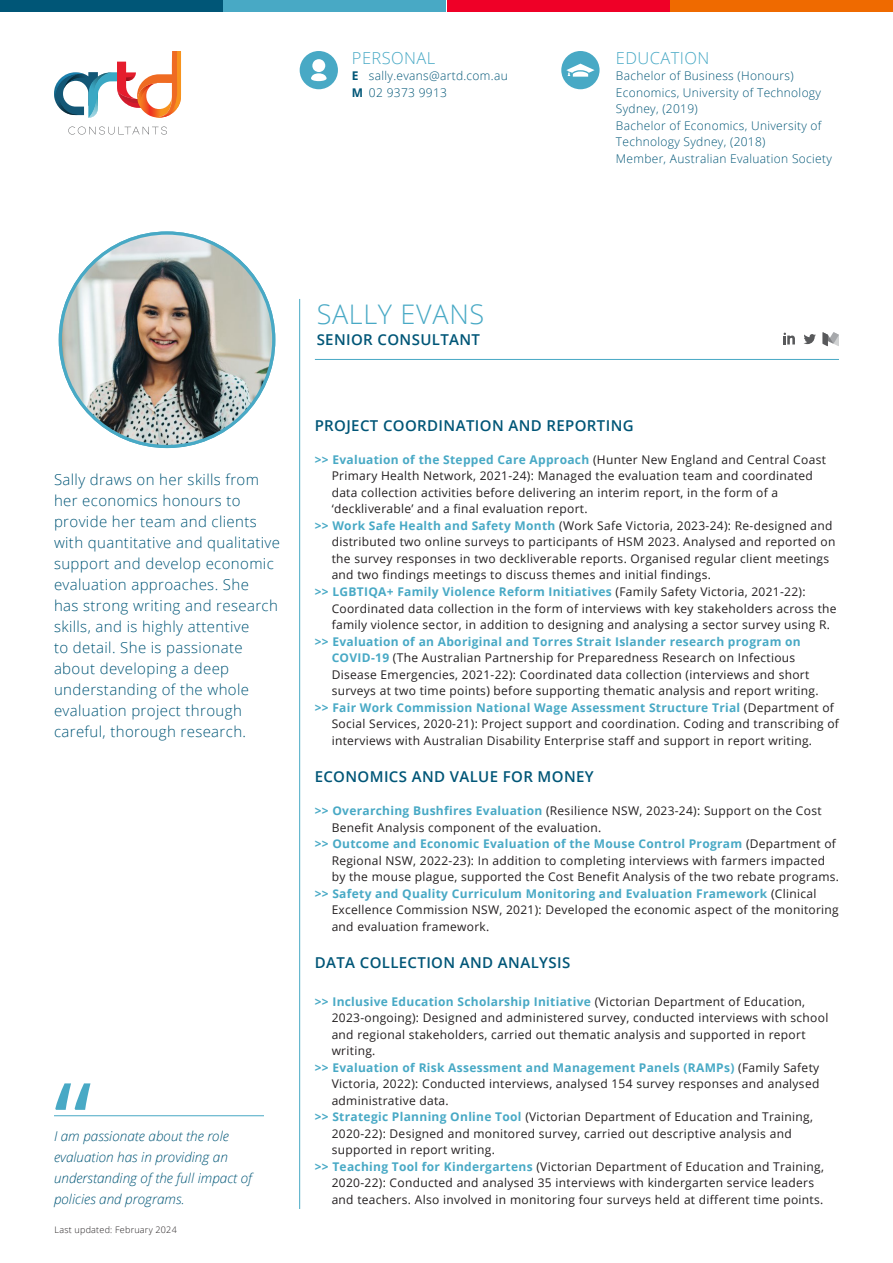
<style>
.page{position:relative;width:893px;height:1263px;background:#fff}
.page>*{position:absolute;margin:0;border:0;box-sizing:border-box;transform-origin:0 0}
.t1{font:108px "Open Sans";color:#48a9c5}
.t2{font:300 27px "Open Sans";letter-spacing:.025em;color:#48a9c5}
.PERSONAL_EDUCATION{font:300 16.5px "Open Sans";letter-spacing:.025em;color:#48a9c5}
.DESCRIPTION{font:300 15px/21px "Open Sans";letter-spacing:.025em;color:#005677}
.t3{font:600 15px "Open Sans";letter-spacing:.025em;color:#005677}
.QUOTE{font:italic 300 13.5px/21px "Open Sans";color:#005677}
._1_COLUMN_ARROW_BODY_TEXT{font:12px/16.5px "Open Sans";letter-spacing:.025em;color:#231f20}
.PERSONAL_EDUCATION-2{font:300 12px/16.5px "Open Sans";letter-spacing:.025em;color:#005677}
.Personal_Education_Text{font:300 9px "Open Sans";letter-spacing:.025em;color:#231f20}
.s1{font-weight:700}
.s2{font-weight:700;color:#48a9c5}
</style>
<div class="page">
<svg style="left:68px;top:127px;width:99px;height:8px"></svg>
<svg style="left:54px;top:51px;width:127px;height:67px"></svg>
<div style="left:300px;top:51px;width:38px;height:38px;background:#48a9c5;border-radius:50%"></div>
<svg style="left:311px;top:59px;width:16px;height:22px"></svg>
<div style="left:561px;top:51px;width:39px;height:38px;background:#48a9c5;border-radius:50%"></div>
<svg style="left:566px;top:64px;width:29px;height:13px"></svg>
<svg style="left:804px;top:334px;width:12px;height:10px"></svg>
<svg style="left:783px;top:333px;width:12px;height:11px"></svg>
<svg style="left:822px;top:332px;width:17px;height:14px"></svg>
<hr style="left:315px;top:359px;width:524px;height:1px;background:#48a9c5">
<hr style="left:299px;top:299px;width:1px;height:910px;background:#48a9c5">
<div style="left:671px;top:0;width:222px;height:12px;background:#ef6a00"></div>
<div style="left:447px;top:0;width:222px;height:12px;background:#ef0027"></div>
<div style="left:0;top:0;width:222px;height:12px;background:#005677"></div>
<div style="left:224px;top:0;width:222px;height:12px;background:#48a9c5"></div>
<hr style="left:54px;top:1115px;width:210px;height:1px;background:#48a9c5">
<img style="left:60px;top:233px;width:214px;height:213px;border-radius:107px">
<p class="PERSONAL_EDUCATION" style="left:352px;top:46px;width:85px">PERSONAL</p>
<p class="PERSONAL_EDUCATION-2" style="left:352px;top:67px;width:157px"><span class="s1">E</span> sally.evans@artd.com.au<br><span class="s1">M</span> 02 9373 9913</p>
<p class="PERSONAL_EDUCATION" style="left:616px;top:46px;width:95px">EDUCATION</p>
<p class="PERSONAL_EDUCATION-2" style="left:616px;top:67px;width:207px">Bachelor of Business (Honours)<br>Economics, University of Technology<br>Sydney, (2019)</p>
<p class="PERSONAL_EDUCATION-2" style="left:616px;top:117px;width:207px">Bachelor of Economics, University of<br>Technology Sydney, (2018)</p>
<p class="PERSONAL_EDUCATION-2" style="left:616px;top:150px;width:218px">Member, Australian Evaluation Society</p>
<p class="DESCRIPTION" style="left:54px;top:469px;width:228px">Sally draws on her skills from her economics honours to provide her team and clients with quantitative and qualitative support and develop economic evaluation approaches. She<br>has strong writing and research skills, and is highly attentive<br>to detail. She is passionate about developing a deep understanding of the whole evaluation project through careful, thorough research.</p>
<p class="t1" style="left:54px;top:1047px;width:39px">“</p>
<p class="QUOTE" style="left:54px;top:1125px;width:200px">I am passionate about the role evaluation has in providing an understanding of the full impact of policies and programs.</p>
<p class="Personal_Education_Text" style="left:55px;top:1224px;width:124px">Last updated: February 2024</p>
<p class="t2" style="left:317px;top:295px;width:169px">SALLY EVANS</p>
<p class="t3" style="left:317px;top:329px;width:165px">SENIOR CONSULTANT</p>
<p class="t3" style="left:315px;top:415px;width:321px">PROJECT COORDINATION AND REPORTING</p>
<p class="_1_COLUMN_ARROW_BODY_TEXT" style="left:332px;top:451px;width:496px;text-indent:-17px"><span class="s2">&gt;&gt; Evaluation of the Stepped Care Approach</span> (Hunter New England and Central Coast Primary Health Network, 2021-24): Managed the evaluation team and coordinated data collection activities before delivering an interim report, in the form of a ‘deckliverable’ and a final evaluation report.</p>
<p class="_1_COLUMN_ARROW_BODY_TEXT" style="left:332px;top:517px;width:505px;text-indent:-17px"><span class="s2">&gt;&gt; Work Safe Health and Safety Month</span> (Work Safe Victoria, 2023-24): Re-designed and distributed two online surveys to participants of HSM 2023. Analysed and reported on the survey responses in two deckliverable reports. Organised regular client meetings and two findings meetings to discuss themes and initial findings.</p>
<p class="_1_COLUMN_ARROW_BODY_TEXT" style="left:332px;top:583px;width:506px;text-indent:-17px"><span class="s2">&gt;&gt; LGBTIQA+ Family Violence Reform Initiatives</span> (Family Safety Victoria, 2021-22):<br>Coordinated data collection in the form of interviews with key stakeholders across the family violence sector, in addition to designing and analysing a sector survey using R.</p>
<p class="_1_COLUMN_ARROW_BODY_TEXT" style="left:332px;top:633px;width:488px;text-indent:-17px"><span class="s2">&gt;&gt; Evaluation of an Aboriginal and Torres Strait Islander research program on COVID-19</span> (The Australian Partnership for Preparedness Research on Infectious Disease Emergencies, 2021-22): Coordinated data collection (interviews and short surveys at two time points) before supporting thematic analysis and report writing.</p>
<p class="_1_COLUMN_ARROW_BODY_TEXT" style="left:332px;top:699px;width:509px;text-indent:-17px"><span class="s2">&gt;&gt; Fair Work Commission National Wage Assessment Structure Trial</span> (Department of<br>Social Services, 2020-21): Project support and coordination. Coding and transcribing of interviews with Australian Disability Enterprise staff and support in report writing.</p>
<p class="t3" style="left:315px;top:766px;width:281px">ECONOMICS AND VALUE FOR MONEY</p>
<p class="_1_COLUMN_ARROW_BODY_TEXT" style="left:332px;top:802px;width:491px;text-indent:-17px"><span class="s2">&gt;&gt; Overarching Bushfires Evaluation</span> (Resilience NSW, 2023-24): Support on the Cost<br>Benefit Analysis component of the evaluation.</p>
<p class="_1_COLUMN_ARROW_BODY_TEXT" style="left:332px;top:835px;width:509px;text-indent:-17px"><span class="s2">&gt;&gt; Outcome and Economic Evaluation of the Mouse Control Program</span> (Department of<br>Regional NSW, 2022-23): In addition to completing interviews with farmers impacted by the mouse plague, supported the Cost Benefit Analysis of the two rebate programs.</p>
<p class="_1_COLUMN_ARROW_BODY_TEXT" style="left:332px;top:885px;width:509px;text-indent:-17px"><span class="s2">&gt;&gt; Safety and Quality Curriculum Monitoring and Evaluation Framework</span> (Clinical<br>Excellence Commission NSW, 2021): Developed the economic aspect of the monitoring and evaluation framework.</p>
<p class="t3" style="left:315px;top:952px;width:257px">DATA COLLECTION AND ANALYSIS</p>
<p class="_1_COLUMN_ARROW_BODY_TEXT" style="left:332px;top:993px;width:498px;text-indent:-17px"><span class="s2">&gt;&gt; Inclusive Education Scholarship Initiative</span> (Victorian Department of Education, 2023-ongoing): Designed and administered survey, conducted interviews with school and regional stakeholders, carried out thematic analysis and supported in report writing.</p>
<p class="_1_COLUMN_ARROW_BODY_TEXT" style="left:332px;top:1059px;width:489px;text-align:justify;text-indent:-17px"><span class="s2">&gt;&gt; Evaluation of Risk Assessment and Management Panels (RAMPs)</span> (Family Safety Victoria, 2022): Conducted interviews, analysed 154 survey responses and analysed administrative data.</p>
<p class="_1_COLUMN_ARROW_BODY_TEXT" style="left:332px;top:1108px;width:483px;text-indent:-17px"><span class="s2">&gt;&gt; Strategic Planning Online Tool</span> (Victorian Department of Education and Training,<br>2020-22): Designed and monitored survey, carried out descriptive analysis and supported in report writing.</p>
<p class="_1_COLUMN_ARROW_BODY_TEXT" style="left:332px;top:1158px;width:494px;text-indent:-17px"><span class="s2">&gt;&gt; Teaching Tool for Kindergartens</span> (Victorian Department of Education and Training,<br>2020-22): Conducted and analysed 35 interviews with kindergarten service leaders and teachers. Also involved in monitoring four surveys held at different time points.</p>
</div>
